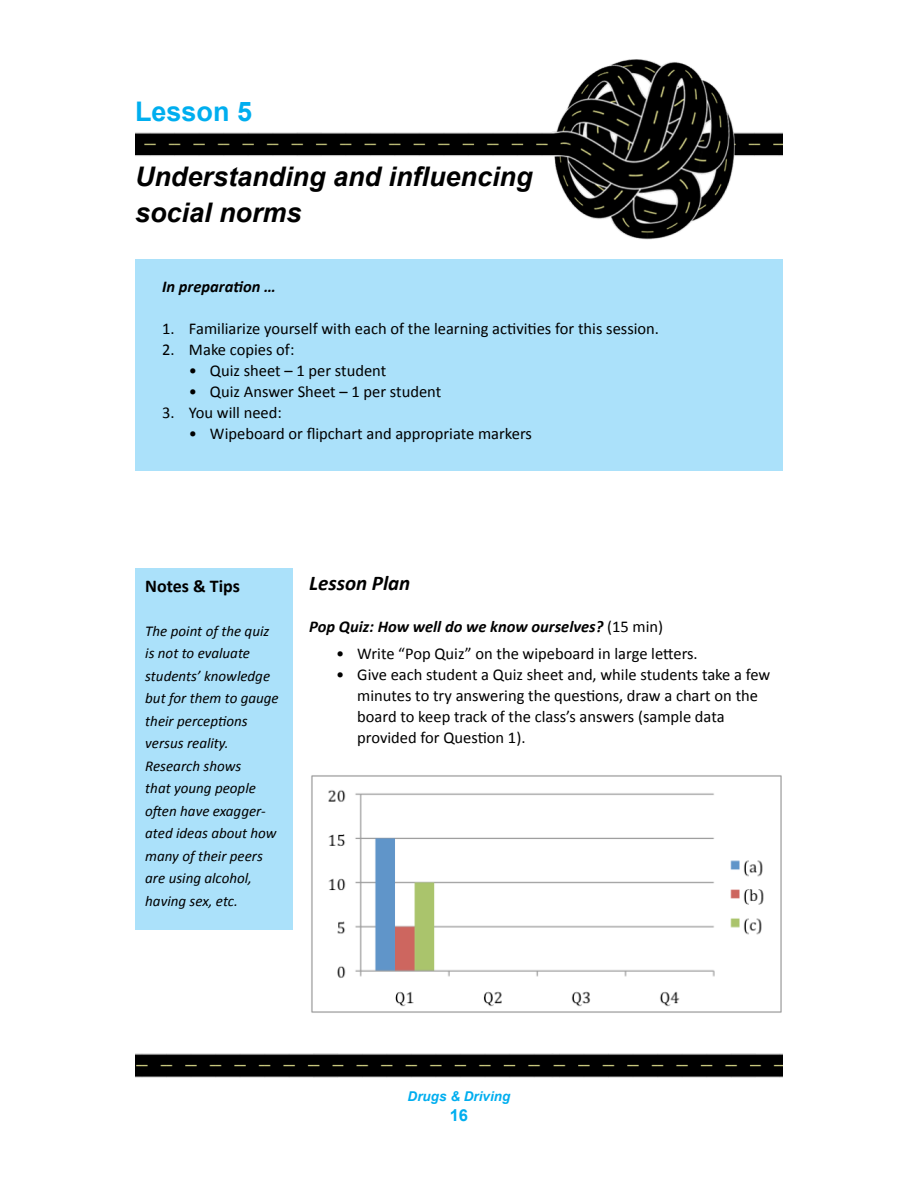
<style>
.page{position:relative;width:918px;height:1188px;background:#fff}
.page>*{position:absolute;margin:0;border:0;box-sizing:border-box;transform-origin:0 0}
.t1{font:italic 700 27px/36px "Arial";color:#000}
.t2{font:700 27px "Arial";color:#00aeef}
.t3{font:italic 700 21px "Calibri";color:#000}
.t4{font:700 18px "Calibri";color:#000}
.t5{font:16.5px/21px "Calibri";color:#000}
.t6{font:italic 700 16.5px "Calibri";color:#000}
.t7{font:700 16.5px "Arial";color:#00aeef}
.t8{font:italic 15px/22.5px "Calibri";color:#000}
.t9{font:italic 700 13.5px "Arial";color:#00aeef}
.s1{font-weight:400;font-style:normal}
</style>
<div class="page">
<img style="left:135px;top:1053px;width:648px;height:24px">
<img style="left:311px;top:775px;width:471px;height:238px">
<img style="left:135px;top:60px;width:648px;height:180px">
<div style="left:135px;top:259px;width:648px;height:212px;background:#abe1fa"></div>
<div style="left:135px;top:568px;width:157px;height:362px;background:#abe1fa"></div>
<h1 class="t2" style="left:135px;top:94px;width:117px">Lesson 5</h1>
<h1 class="t1" style="left:135px;top:160px;width:399px">Understanding and influencing social norms</h1>
<p class="t6" style="left:162px;top:277px;width:115px">In preparation …</p>
<p class="t5" style="left:162px;top:318px;width:499px">1. Familiarize yourself with each of the learning activities for this session.</p>
<p class="t5" style="left:162px;top:339px;width:134px">2. Make copies of:</p>
<p class="t5" style="left:189px;top:360px;width:199px">• Quiz sheet – 1 per student</p>
<p class="t5" style="left:189px;top:381px;width:254px">• Quiz Answer Sheet – 1 per student</p>
<p class="t5" style="left:162px;top:402px;width:121px">3. You will need:</p>
<p class="t5" style="left:189px;top:423px;width:345px">• Wipeboard or flipchart and appropriate markers</p>
<p class="t4" style="left:145px;top:575px;width:96px">Notes &amp; Tips</p>
<p class="t8" style="left:145px;top:619px;width:135px">The point of the quiz is not to evaluate students’ knowledge but for them to gauge their perceptions versus reality.<br>Research shows<br>that young people often have exagger&shy;ated ideas about how many of their peers are using alcohol, having sex, etc.</p>
<p class="t3" style="left:309px;top:570px;width:103px">Lesson Plan</p>
<p class="t6" style="left:309px;top:616px;width:355px">Pop Quiz: How well do we know ourselves? <span class="s1">(15 min)</span></p>
<p class="t5" style="left:336px;top:642px;width:363px">• Write “Pop Quiz” on the wipeboard in large letters.</p>
<p class="t5" style="left:357px;top:663px;width:415px;text-indent:-21px">• Give each student a Quiz sheet and, while students take a few minutes to try answering the questions, draw a chart on the board to keep track of the class’s answers (sample data provided for Question 1).</p>
<p class="t9" style="left:408px;top:1088px;width:104px">Drugs &amp; Driving</p>
<p class="t7" style="left:450px;top:1104px;width:10px">16</p>
</div>
